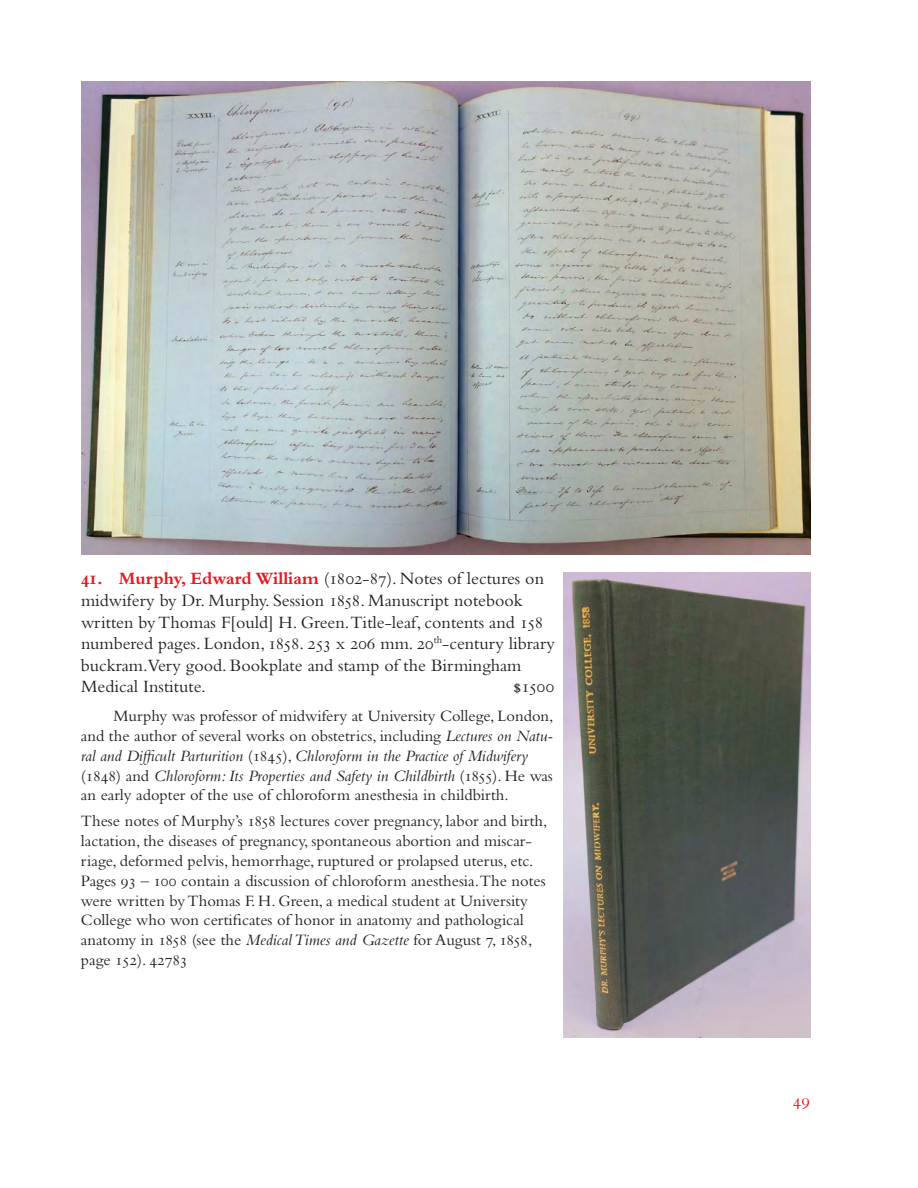
<style>
.page{position:relative;width:918px;height:1188px;background:#fff}
.page>*{position:absolute;margin:0;border:0;box-sizing:border-box;transform-origin:0 0}
.t1{font:18px/21.6px "Bembo Std";color:#231f20}
.t2{font:18px "Bembo Std";color:#e51a23}
.following_paragraph{font:16.5px/19.8px "Bembo Std";color:#231f20}
.comment_paragraph{font:16.5px/19.8px "Bembo Std";color:#231f20}
.s1{font-weight:700;color:#e51a23}
.s2{font-style:italic}
</style>
<div class="page">
<img style="left:81px;top:81px;width:730px;height:473px">
<img style="left:564px;top:572px;width:247px;height:465px">
<p class="t1" style="left:81px;top:568px;width:476px"><span class="s1">41. Murphy, Edward William</span> (1802-87). Notes of lectures on midwifery by Dr. Murphy. Session 1858. Manuscript notebook written by Thomas F[ould] H. Green.Title-leaf, contents and 158 numbered pages. London, 1858. 253 x 206 mm. 20<sup>th</sup>-century library buckram.Very good. Bookplate and stamp of the Birmingham Medical Institute.</p>
<p class="t1" style="left:513px;top:676px;width:43px">$1500</p>
<p class="comment_paragraph" style="left:81px;top:706px;width:474px;text-indent:32px">Murphy was professor of midwifery at University College, London, and the author of several works on obstetrics, including <span class="s2">Lectures on Natu&shy;ral and Difficult Parturition</span> (1845), <span class="s2">Chloroform in the Practice of Midwifery </span>(1848) and <span class="s2">Chloroform: Its Properties and Safety in Childbirth</span> (1855). He was an early adopter of the use of chloroform anesthesia in childbirth.</p>
<p class="following_paragraph" style="left:81px;top:811px;width:468px">These notes of Murphy’s 1858 lectures cover pregnancy, labor and birth, lactation, the diseases of pregnancy, spontaneous abortion and miscar&shy;riage, deformed pelvis, hemorrhage, ruptured or prolapsed uterus, etc.<br>Pages 93 – 100 contain a discussion of chloroform anesthesia.The notes were written by Thomas F. H. Green, a medical student at University College who won certificates of honor in anatomy and pathological anatomy in 1858 (see the <span class="s2">Medical Times and Gazette</span> for August 7, 1858, page 152). 42783</p>
<p class="t2" style="left:793px;top:1090px;width:19px">49</p>
</div>
